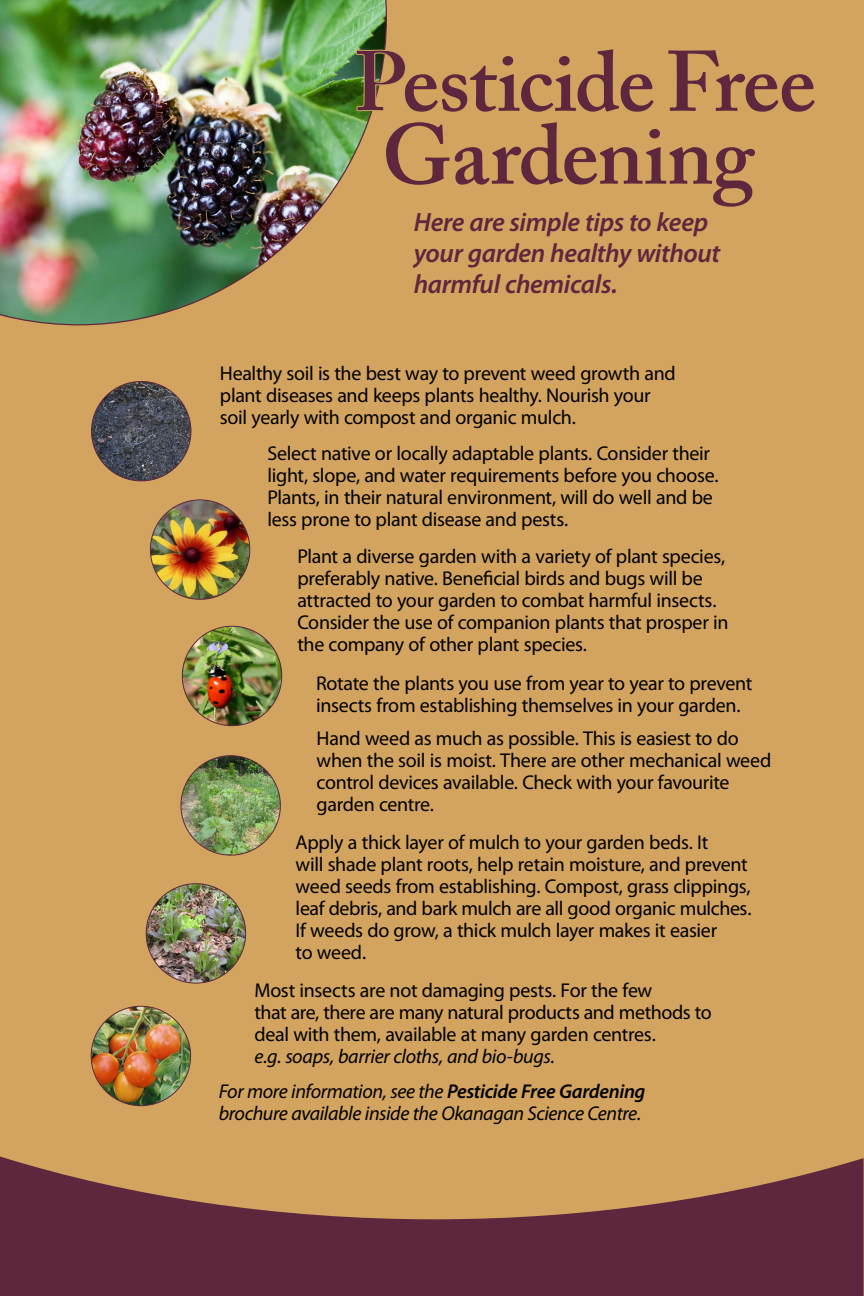
<style>
.page{position:relative;width:864px;height:1296px;background:#d3a45f}
.page>*{position:absolute;margin:0;border:0;box-sizing:border-box;transform-origin:0 0}
.t1{font:italic 600 26.5px/31px "Myriad Pro";letter-spacing:-.015em;color:#5e273e}
.t2{font:20px/22px "Myriad Pro";letter-spacing:-.015em;color:#000}
.t3{font:italic 20px/35.5px "Myriad Pro";letter-spacing:-.02em;color:#000}
.s1{font-weight:600}
</style>
<div class="page">
<img style="left:0;top:0;width:387px;height:325px">
<svg style="left:386px;top:122px;width:369px;height:85px"></svg>
<svg style="left:355px;top:49px;width:460px;height:63px"></svg>
<svg style="left:0;top:1156px;width:864px;height:140px;fill:#5e273e"></svg>
<img style="left:150px;top:500px;width:100px;height:99px;border-radius:50%">
<img style="left:146px;top:884px;width:100px;height:99px;border-radius:50%">
<img style="left:92px;top:381px;width:99px;height:100px;border-radius:50%">
<img style="left:181px;top:756px;width:99px;height:99px;border-radius:50%">
<img style="left:91px;top:1006px;width:100px;height:100px;border-radius:50%">
<img style="left:182px;top:626px;width:100px;height:100px;border-radius:50%">
<h1 class="t1" style="left:414px;top:206px;width:308px">Here are simple tips to keep your garden healthy without harmful chemicals.</h1>
<p class="t2" style="left:220px;top:362px;width:458px">Healthy soil is the best way to prevent weed growth and plant diseases and keeps plants healthy. Nourish your soil yearly with compost and organic mulch.</p>
<p class="t2" style="left:267px;top:442px;width:453px">Select native or locally adaptable plants. Consider their light, slope, and water requirements before you choose.<br>Plants, in their natural environment, will do well and be less prone to plant disease and pests.</p>
<p class="t2" style="left:297px;top:545px;width:433px">Plant a diverse garden with a variety of plant species, preferably native. Beneficial birds and bugs will be attracted to your garden to combat harmful insects.<br>Consider the use of companion plants that prosper in the company of other plant species.</p>
<p class="t2" style="left:316px;top:672px;width:438px">Rotate the plants you use from year to year to prevent insects from establishing themselves in your garden.</p>
<p class="t2" style="left:317px;top:727px;width:456px">Hand weed as much as possible. This is easiest to do when the soil is moist. There are other mechanical weed control devices available. Check with your favourite garden centre.</p>
<p class="t2" style="left:296px;top:831px;width:457px">Apply a thick layer of mulch to your garden beds. It<br>will shade plant roots, help retain moisture, and prevent weed seeds from establishing. Compost, grass clippings, leaf debris, and bark mulch are all good organic mulches.<br>If weeds do grow, a thick mulch layer makes it easier<br>to weed.</p>
<p class="t2" style="left:255px;top:979px;width:459px">Most insects are not damaging pests. For the few<br>that are, there are many natural products and methods to deal with them, available at many garden centres.</p>
<p class="t3" style="left:219px;top:1038px;width:428px;text-indent:36px">e.g. soaps, barrier cloths, and bio-bugs.<br>For more information, see the <span class="s1">Pesticide Free Gardening</span></p>
<p class="t3" style="left:219px;top:1095px;width:424px">brochure available inside the Okanagan Science Centre.</p>
</div>
